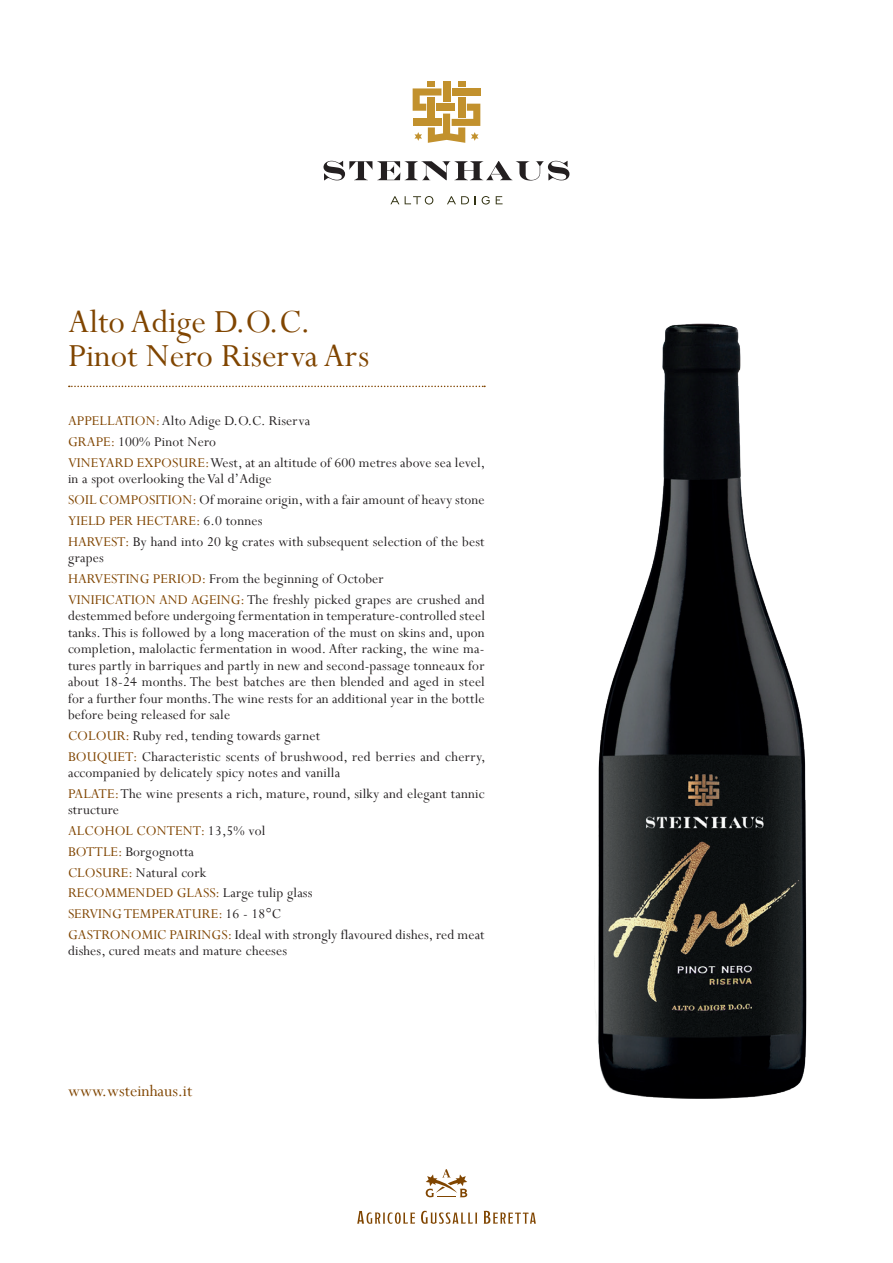
<style>
.page{position:relative;width:893px;height:1263px;background:#fff}
.page>*{position:absolute;margin:0;border:0;box-sizing:border-box;transform-origin:0 0}
.t1{font:36px/34.5px "Perpetua";color:#804500}
.t2{font:18px "Perpetua";color:#804500}
.t3{font:15px/20.7px "Perpetua";letter-spacing:.01em;color:#231f20}
.s1{color:#804500}
</style>
<div class="page">
<svg style="left:69px;top:386px;width:416px;height:1px"></svg>
<svg style="left:357px;top:1211px;width:179px;height:13px"></svg>
<svg style="left:426px;top:1169px;width:41px;height:29px"></svg>
<svg style="left:390px;top:196px;width:9px;height:8px"></svg>
<svg style="left:405px;top:196px;width:28px;height:9px"></svg>
<svg style="left:447px;top:196px;width:22px;height:8px"></svg>
<svg style="left:482px;top:196px;width:8px;height:9px"></svg>
<svg style="left:496px;top:196px;width:7px;height:8px"></svg>
<svg style="left:413px;top:82px;width:67px;height:61px"></svg>
<svg style="left:323px;top:161px;width:246px;height:20px"></svg>
<img style="left:595px;top:323px;width:212px;height:776px">
<h1 class="t1" style="left:68px;top:303px;width:303px">Alto Adige D.O.C.<br>Pinot Nero Riserva Ars</h1>
<p class="t3" style="left:68px;top:410px;width:419px"><span class="s1">APPELLATION:</span> Alto Adige D.O.C. Riserva<br><span class="s1">GRAPE:</span> 100% Pinot Nero<br><span class="s1">VINEYARD EXPOSURE:</span> West, at an altitude of 600 metres above sea level,</p>
<p class="t3" style="left:68px;top:468px;width:418px">in a spot overlooking the Val d’Adige<br><span class="s1">SOIL COMPOSITION:</span> Of moraine origin, with a fair amount of heavy stone <span class="s1">YIELD PER HECTARE:</span> 6.0 tonnes<br><span class="s1">HARVEST:</span> By hand into 20 kg crates with subsequent selection of the best</p>
<p class="t3" style="left:68px;top:547px;width:418px">grapes<br><span class="s1">HARVESTING PERIOD:</span> From the beginning of October<br><span class="s1">VINIFICATION AND AGEING:</span> The freshly picked grapes are crushed and</p>
<p class="t3" style="left:68px;top:607px;width:418px;line-height:16.5px;text-align:justify">destemmed before undergoing fermentation in temperature-controlled steel tanks. This is followed by a long maceration of the must on skins and, upon completion, malolactic fermentation in wood. After racking, the wine ma&shy;tures partly in barriques and partly in new and second-passage tonneaux for about 18-24 months. The best batches are then blended and aged in steel for a further four months. The wine rests for an additional year in the bottle before being released for sale</p>
<p class="t3" style="left:68px;top:725px;width:419px"><span class="s1">COLOUR:</span> Ruby red, tending towards garnet<br><span class="s1">BOUQUET:</span> Characteristic scents of brushwood, red berries and cherry,</p>
<p class="t3" style="left:68px;top:762px;width:418px">accompanied by delicately spicy notes and vanilla<br><span class="s1">PALATE:</span> The wine presents a rich, mature, round, silky and elegant tannic</p>
<p class="t3" style="left:68px;top:799px;width:418px">structure<br><span class="s1">ALCOHOL CONTENT:</span> 13,5% vol<br><span class="s1">BOTTLE:</span> Borgognotta<br><span class="s1">CLOSURE:</span> Natural cork<br><span class="s1">RECOMMENDED GLASS:</span> Large tulip glass<br><span class="s1">SERVING TEMPERATURE:</span> 16 - 18°C<br><span class="s1">GASTRONOMIC PAIRINGS:</span> Ideal with strongly flavoured dishes, red meat</p>
<p class="t3" style="left:68px;top:940px;width:221px">dishes, cured meats and mature cheeses</p>
<p class="t2" style="left:68px;top:1080px;width:126px">www.wsteinhaus.it</p>
</div>
